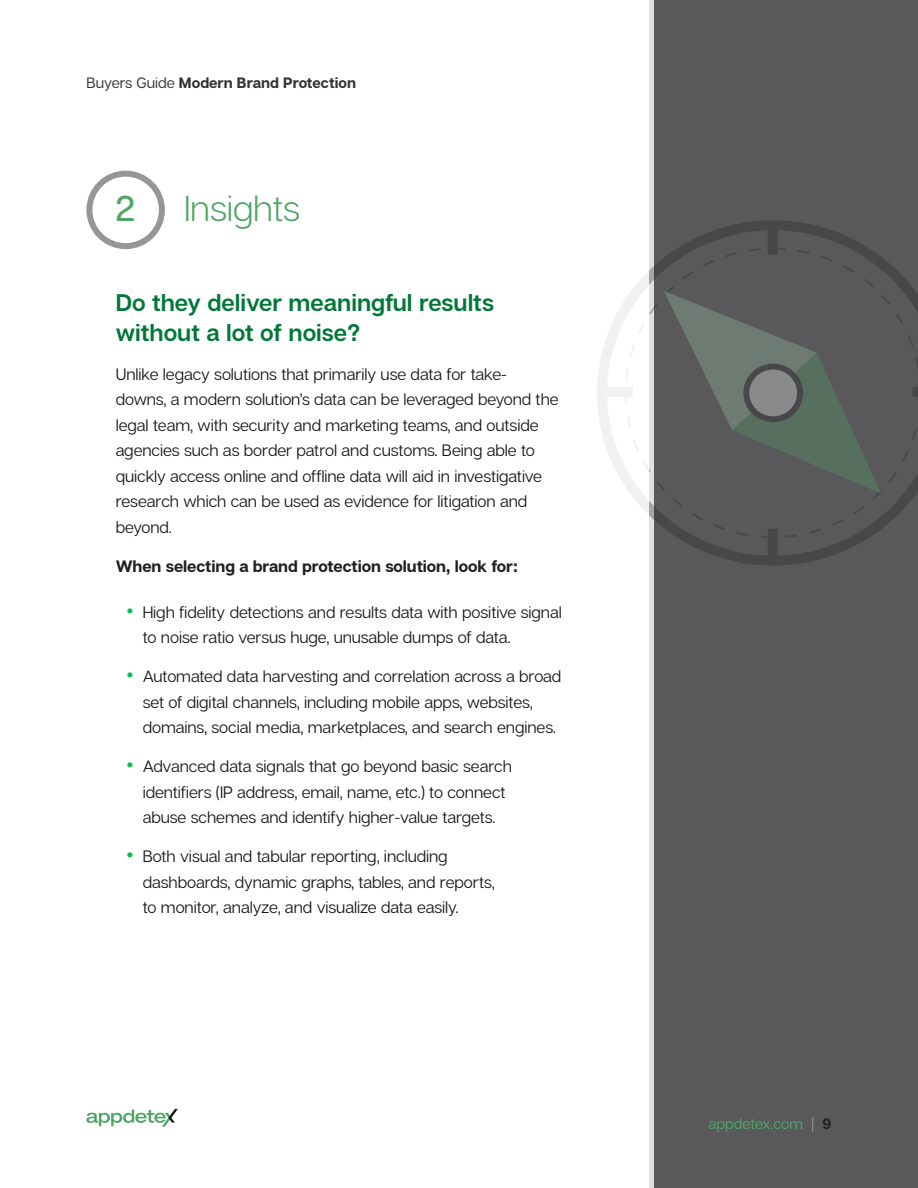
<style>
.page{position:relative;width:918px;height:1188px;background:#fff}
.page>*{position:absolute;margin:0;border:0;box-sizing:border-box;transform-origin:0 0}
.numbering{font:300 36px "Articulat CF";letter-spacing:-.005em;color:#4fa664}
.numbering-2{font:500 36px "Articulat CF";color:#4fa664}
.Paragraph_Header{font:600 24px/30px "Articulat CF";color:#007838}
.Body{font:16.5px/25.5px "Articulat CF";letter-spacing:-.005em;color:#171717}
.bold-reverse{font:700 16.5px "Articulat CF";letter-spacing:-.005em;color:#231f20}
.t1{font:700 15px "Articulat CF";color:#333534}
.t2{font:15px "Articulat CF";color:#4fa664}
.s1{font-weight:400}
.s2{font-weight:800;font-size:27px;color:#03bf50}
.s3{color:#969696}
.s4{font-weight:700;color:#231f20}
</style>
<div class="page">
<div style="left:649px;top:0;width:269px;height:1188px;background:#59595c"></div>
<hr style="left:649px;top:0;width:4px;height:1188px;background:#e0e0e0">
<svg style="left:649px;top:220px;width:269px;height:346px"></svg>
<svg style="left:86px;top:1109px;width:92px;height:18px"></svg>
<div style="left:86px;top:171px;width:79px;height:78px;border:6px solid #969696;border-radius:50%"></div>
<p class="t1" style="left:86px;top:73px;width:271px"><span class="s1">Buyers Guide</span> Modern Brand Protection</p>
<p class="numbering-2" style="left:116px;top:187px;width:21px">2</p>
<p class="numbering" style="left:184px;top:187px;width:118px">Insights</p>
<p class="Paragraph_Header" style="left:116px;top:289px;width:380px">Do they deliver meaningful results without a lot of noise?</p>
<p class="Body" style="left:116px;top:362px;width:444px">Unlike legacy solutions that primarily use data for take&shy;downs, a modern solution’s data can be leveraged beyond the legal team, with security and marketing teams, and outside agencies such as border patrol and customs. Being able to quickly access online and offline data will aid in investigative research which can be used as evidence for litigation and beyond.</p>
<p class="bold-reverse" style="left:116px;top:556px;width:404px">When selecting a brand protection solution, look for:</p>
<p class="Body" style="left:143px;top:599px;width:421px;text-indent:-16px"><span class="s2">•</span> High fidelity detections and results data with positive signal to noise ratio versus huge, unusable dumps of data.</p>
<p class="Body" style="left:143px;top:664px;width:420px;text-indent:-16px"><span class="s2">•</span> Automated data harvesting and correlation across a broad set of digital channels, including mobile apps, websites, domains, social media, marketplaces, and search engines.</p>
<p class="Body" style="left:143px;top:754px;width:371px;text-indent:-16px"><span class="s2">•</span> Advanced data signals that go beyond basic search identifiers (IP address, email, name, etc.) to connect abuse schemes and identify higher-value targets.</p>
<p class="Body" style="left:143px;top:844px;width:354px;text-indent:-16px"><span class="s2">•</span> Both visual and tabular reporting, including dashboards, dynamic graphs, tables, and reports, to monitor, analyze, and visualize data easily.</p>
<p class="t2" style="left:708px;top:1115px;width:125px">appdetex.com <span class="s3">|</span> <span class="s4">9</span></p>
</div>
